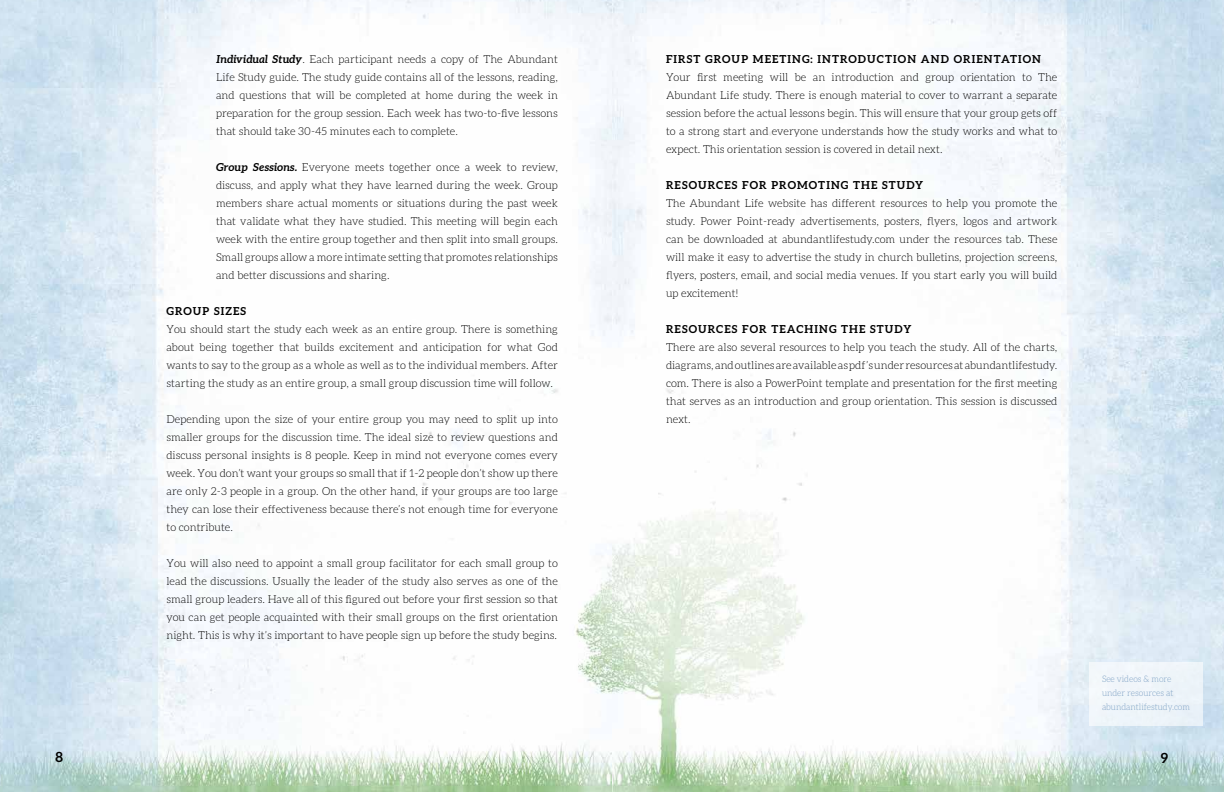
<style>
.page{position:relative;width:1224px;height:792px;background:#fff}
.page>*{position:absolute;margin:0;border:0;box-sizing:border-box;transform-origin:0 0}
.t1{font:700 14px "Aleo";color:#000}
.t2{font:300 11px/18px "Aleo";color:#000;text-align:justify}
.t3{font:700 11px "Aleo";letter-spacing:.1em;color:#000}
.t4{font:300 9px/14px "Aleo";color:#7a9ec2;scale:.95 1}
.s1{font-weight:700;font-style:italic}
</style>
<div class="page">
<img style="left:0;top:0;width:1224px;height:792px">
<div style="left:1089px;top:662px;width:114px;height:64px;background:#eff5fa"></div>
<p class="t2" style="left:216px;top:50px;width:343px"><span class="s1">Individual Study</span>. Each participant needs a copy of The Abundant Life Study guide. The study guide contains all of the lessons, reading, and questions that will be completed at home during the week in preparation for the group session. Each week has two-to-five lessons that should take 30-45 minutes each to complete.</p>
<p class="t2" style="left:216px;top:158px;width:343px"><span class="s1">Group Sessions.</span> Everyone meets together once a week to review, discuss, and apply what they have learned during the week. Group members share actual moments or situations during the past week that validate what they have studied. This meeting will begin each week with the entire group together and then split into small groups.<br>Small groups allow a more intimate setting that promotes relationships and better discussions and sharing.</p>
<p class="t3" style="left:167px;top:304px;width:81px">GROUP SIZES</p>
<p class="t2" style="left:167px;top:320px;width:393px">You should start the study each week as an entire group. There is something about being together that builds excitement and anticipation for what God wants to say to the group as a whole as well as to the individual members. After starting the study as an entire group, a small group discussion time will follow.</p>
<p class="t2" style="left:167px;top:410px;width:393px">Depending upon the size of your entire group you may need to split up into smaller groups for the discussion time. The ideal size to review questions and discuss personal insights is 8 people. Keep in mind not everyone comes every week. You don’t want your groups so small that if 1-2 people don’t show up there are only 2-3 people in a group. On the other hand, if your groups are too large they can lose their effectiveness because there’s not enough time for everyone to contribute.</p>
<p class="t2" style="left:167px;top:554px;width:393px">You will also need to appoint a small group facilitator for each small group to lead the discussions. Usually the leader of the study also serves as one of the small group leaders. Have all of this figured out before your first session so that you can get people acquainted with their small groups on the first orientation night. This is why it’s important to have people sign up before the study begins.</p>
<p class="t3" style="left:666px;top:53px;width:377px">FIRST GROUP MEETING: INTRODUCTION AND ORIENTATION</p>
<p class="t2" style="left:666px;top:68px;width:393px">Your first meeting will be an introduction and group orientation to The Abundant Life study. There is enough material to cover to warrant a separate session before the actual lessons begin. This will ensure that your group gets off to a strong start and everyone understands how the study works and what to expect. This orientation session is covered in detail next.</p>
<p class="t3" style="left:666px;top:179px;width:259px">RESOURCES FOR PROMOTING THE STUDY</p>
<p class="t2" style="left:666px;top:194px;width:393px">The Abundant Life website has different resources to help you promote the study. Power Point-ready advertisements, posters, flyers, logos and artwork can be downloaded at abundantlifestudy.com under the resources tab. These will make it easy to advertise the study in church bulletins, projection screens, flyers, posters, email, and social media venues. If you start early you will build up excitement!</p>
<p class="t3" style="left:666px;top:322px;width:247px">RESOURCES FOR TEACHING THE STUDY</p>
<p class="t2" style="left:666px;top:338px;width:393px">There are also several resources to help you teach the study. All of the charts, diagrams, and outlines are available as pdf’s under resources at abundantlifestudy. com. There is also a PowerPoint template and presentation for the first meeting that serves as an introduction and group orientation. This session is discussed next.</p>
<p class="t4" style="left:1102px;top:672px;width:94px">See videos &amp; more under resources at abundantlifestudy.com</p>
<p class="t1" style="left:55px;top:749px;width:9px">8</p>
<p class="t1" style="left:1161px;top:749px;width:9px">9</p>
</div>
